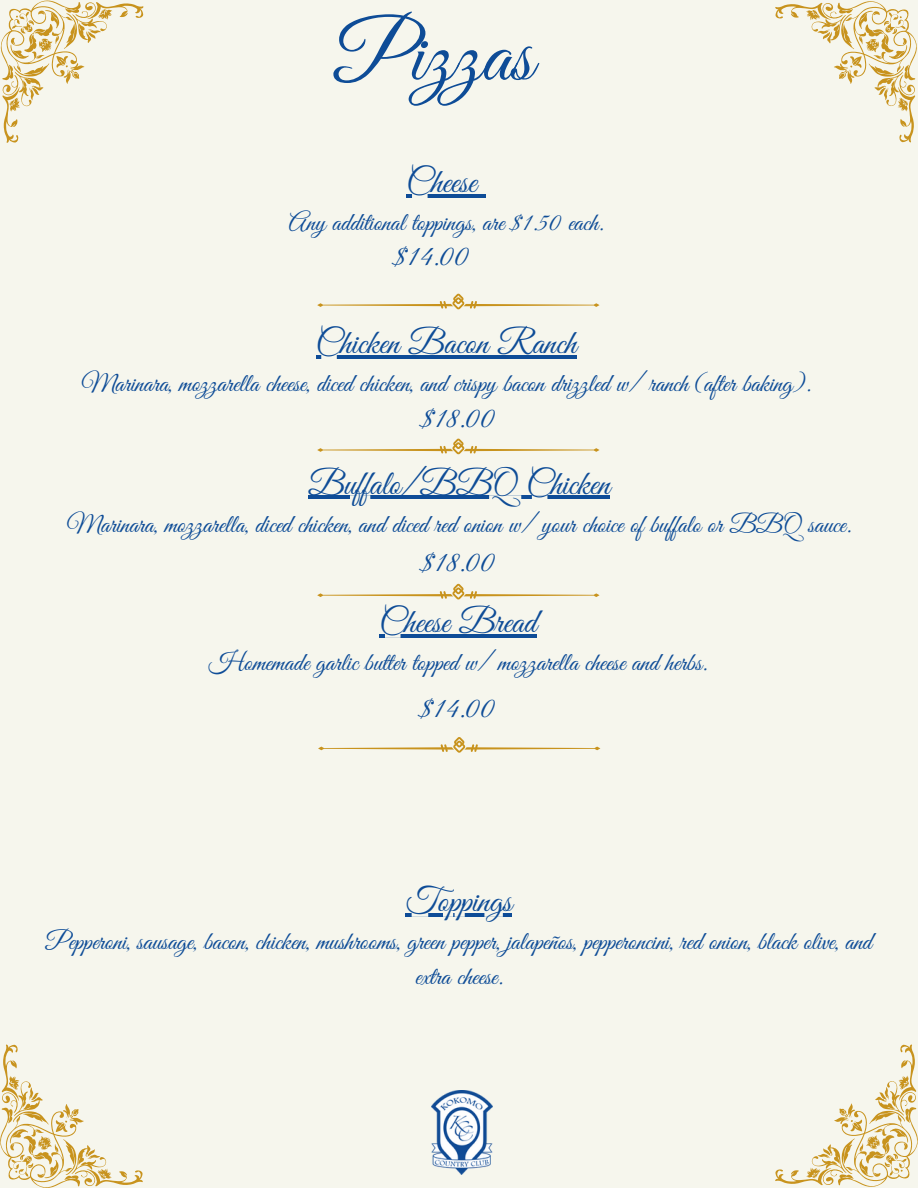
<style>
.page{position:relative;width:918px;height:1188px;background:#f6f6ed}
.page>*{position:absolute;margin:0;border:0;box-sizing:border-box;transform-origin:0 0}
.t1{font:84px "Great Vibes";color:#0e4c97}
.t2{font:34.5px "Great Vibes";color:#0e4c97}
.t3{font:30px "Great Vibes";color:#0e4c97}
.t4{font:25.5px/34.8px "Great Vibes";color:#0e4c97;text-align:center}
</style>
<div class="page">
<svg style="left:0;top:1044px;width:143px;height:144px"></svg>
<svg style="left:1px;top:0;width:143px;height:143px"></svg>
<svg style="left:775px;top:1044px;width:143px;height:143px"></svg>
<svg style="left:775px;top:1px;width:142px;height:141px"></svg>
<img style="left:431px;top:1091px;width:61px;height:84px">
<hr style="left:407px;top:194px;width:70px;height:3px;background:#0e4c97">
<svg style="left:477px;top:194px;width:9px;height:3px"></svg>
<svg style="left:317px;top:294px;width:283px;height:15px"></svg>
<hr style="left:316px;top:355px;width:261px;height:4px;background:#0e4c97">
<svg style="left:317px;top:439px;width:283px;height:15px"></svg>
<hr style="left:308px;top:496px;width:302px;height:3px;background:#0e4c97">
<svg style="left:317px;top:584px;width:283px;height:15px"></svg>
<hr style="left:380px;top:634px;width:157px;height:3px;background:#0e4c97">
<svg style="left:318px;top:737px;width:282px;height:16px"></svg>
<hr style="left:406px;top:913px;width:106px;height:3px;background:#0e4c97">
<p class="t1" style="left:335px;top:8px;width:199px">Pizzas</p>
<p class="t2" style="left:407px;top:162px;width:72px">Cheese</p>
<p class="t4" style="left:289px;top:207px;width:316px">Any additional toppings, are $1.50 each.</p>
<p class="t3" style="left:394px;top:239px;width:77px">$14.00</p>
<p class="t2" style="left:316px;top:324px;width:262px">Chicken Bacon Ranch</p>
<p class="t4" style="left:81px;top:368px;width:731px">Marinara, mozzarella cheese, diced chicken, and crispy bacon drizzled w/ ranch (after baking).</p>
<p class="t3" style="left:421px;top:401px;width:75px">$18.00</p>
<p class="t2" style="left:308px;top:464px;width:303px">Buf alo/BBQ Chicken</p>
<p class="t4" style="left:67px;top:509px;width:785px">Marinara, mozzarella, diced chicken, and diced red onion w/ your choice of buf alo or BBQ sauce.</p>
<p class="t3" style="left:421px;top:546px;width:75px">$18.00</p>
<p class="t2" style="left:380px;top:602px;width:159px">Cheese Bread</p>
<p class="t4" style="left:209px;top:647px;width:500px">Homemade garlic butter topped w/ mozzarella cheese and herbs.</p>
<p class="t3" style="left:420px;top:692px;width:77px">$14.00</p>
<p class="t2" style="left:406px;top:881px;width:108px">Toppings</p>
<p class="t4" style="left:46px;top:926px;width:828px">Pepperoni, sausage, bacon, chicken, mushrooms, green pepper, jalapeños, pepperoncini, red onion, black olive, and extra cheese.</p>
</div>
